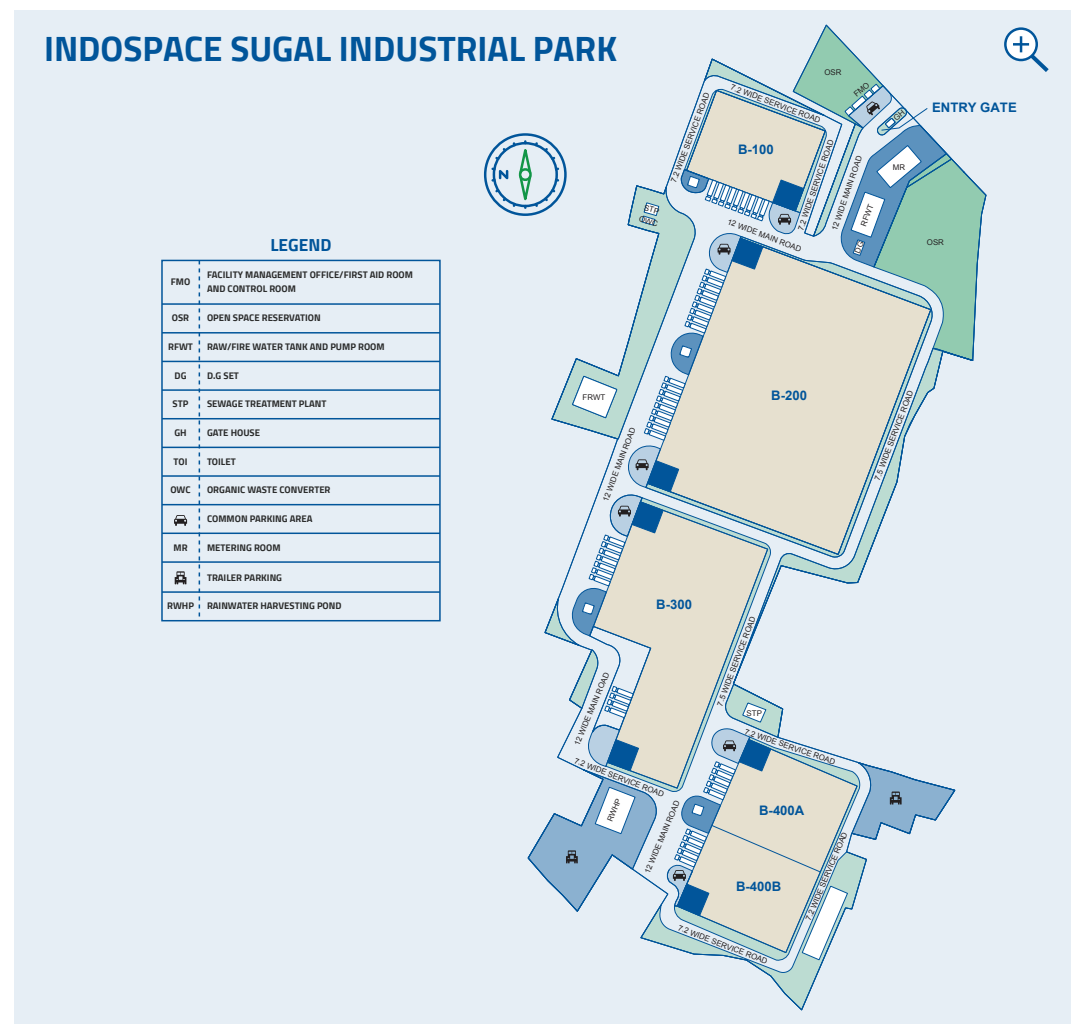
<style>
.page{position:relative;width:1085px;height:1035px;background:#fff}
.page>*{position:absolute;margin:0;border:0;box-sizing:border-box;transform-origin:0 0}
.t1{font:700 35px "Cairo";color:#01559a}
.t2{font:700 17.35px "Cairo";color:#01559a}
.t3{font:700 13.15px "Arial";color:#01559a}
.t4{font:700 9.55px/14.1px "Cairo";color:#2b2c2c}
.t5{font:7.9px/11.9px "Arial";color:#231f20}
</style>
<div class="page">
<div style="left:14px;top:11px;width:1056px;height:1013px;background:#e6eef5"></div>
<svg style="left:1005px;top:29px;width:31px;height:31px"></svg>
<div style="left:1004px;top:27px;width:34px;height:34px;border:2px solid #01559a;border-radius:50%"></div>
<hr style="left:1013px;top:43px;width:16px;height:3px;background:#01559a">
<svg style="left:1020px;top:36px;width:29px;height:36px"></svg>
<hr style="left:162px;top:303px;width:278px;height:2px;background:#01559a">
<hr style="left:162px;top:332px;width:278px;height:2px;background:#01559a">
<hr style="left:162px;top:361px;width:278px;height:1px;background:#01559a">
<hr style="left:162px;top:389px;width:278px;height:2px;background:#01559a">
<hr style="left:162px;top:418px;width:278px;height:1px;background:#01559a">
<hr style="left:162px;top:447px;width:278px;height:1px;background:#01559a">
<hr style="left:162px;top:475px;width:278px;height:2px;background:#01559a">
<hr style="left:162px;top:504px;width:278px;height:1px;background:#01559a">
<hr style="left:162px;top:532px;width:278px;height:2px;background:#01559a">
<hr style="left:162px;top:561px;width:278px;height:2px;background:#01559a">
<hr style="left:162px;top:591px;width:278px;height:2px;background:#01559a">
<svg style="left:199px;top:263px;width:1px;height:354px"></svg>
<div style="left:161px;top:260px;width:280px;height:361px;border:2px solid #01559a"></div>
<svg style="left:175px;top:571px;width:11px;height:13px"></svg>
<svg style="left:174px;top:515px;width:13px;height:11px"></svg>
<svg style="left:490px;top:25px;width:496px;height:986px"></svg>
<h1 class="t1" style="left:44px;top:29px;width:574px">INDOSPACE SUGAL INDUSTRIAL PARK</h1>
<h2 class="t2" style="left:270px;top:235px;width:63px">LEGEND</h2>
<p class="t4" style="left:207px;top:268px;width:207px">FACILITY MANAGEMENT OFFICE/FIRST AID ROOM<br>AND CONTROL ROOM</p>
<p class="t4" style="left:171px;top:275px;width:21px">FMO</p>
<p class="t4" style="left:172px;top:311px;width:19px">OSR</p>
<p class="t4" style="left:207px;top:311px;width:115px">OPEN SPACE RESERVATION</p>
<p class="t4" style="left:168px;top:340px;width:26px">RFWT</p>
<p class="t4" style="left:207px;top:340px;width:179px">RAW/FIRE WATER TANK AND PUMP ROOM</p>
<p class="t4" style="left:175px;top:368px;width:13px">DG</p>
<p class="t4" style="left:207px;top:368px;width:33px">D.G SET</p>
<p class="t4" style="left:173px;top:397px;width:17px">STP</p>
<p class="t4" style="left:207px;top:397px;width:121px">SEWAGE TREATMENT PLANT</p>
<p class="t5" style="left:644px;top:201px;width:21px;rotate:16deg">STP<br>OWC</p>
<p class="t5" style="left:582px;top:391px;width:24px">FRWT</p>
<p class="t4" style="left:174px;top:426px;width:14px">GH</p>
<p class="t4" style="left:207px;top:426px;width:55px">GATE HOUSE</p>
<p class="t4" style="left:174px;top:454px;width:15px">TOI</p>
<p class="t4" style="left:207px;top:454px;width:30px">TOILET</p>
<p class="t4" style="left:170px;top:483px;width:22px">OWC</p>
<p class="t4" style="left:207px;top:483px;width:125px">ORGANIC WASTE CONVERTER</p>
<p class="t4" style="left:207px;top:512px;width:107px">COMMON PARKING AREA</p>
<p class="t4" style="left:173px;top:540px;width:16px">MR</p>
<p class="t4" style="left:207px;top:540px;width:75px">METERING ROOM</p>
<p class="t4" style="left:207px;top:570px;width:77px">TRAILER PARKING</p>
<p class="t5" style="left:600px;top:499px;width:80px;rotate:-69deg">12 WIDE MAIN ROAD</p>
<p class="t5" style="left:824px;top:66px;width:19px">OSR</p>
<p class="t5" style="left:668px;top:180px;width:97px;rotate:-69deg">7.2 WIDE SERVICE ROAD</p>
<p class="t5" style="left:733px;top:81px;width:97px;rotate:21deg">7.2 WIDE SERVICE ROAD</p>
<p class="t5" style="left:795px;top:228px;width:97px;rotate:-71deg">7.2 WIDE SERVICE ROAD</p>
<h3 class="t3" style="left:738px;top:141px;width:37px">B-100</h3>
<p class="t5" style="left:828px;top:228px;width:80px;rotate:-71deg">12 WIDE MAIN ROAD</p>
<p class="t5" style="left:858px;top:224px;width:24px;rotate:-69deg">RFWT</p>
<p class="t5" style="left:730px;top:216px;width:80px;rotate:21deg">12 WIDE MAIN ROAD</p>
<p class="t5" style="left:893px;top:161px;width:14px">MR</p>
<h3 class="t3" style="left:771px;top:386px;width:37px">B-200</h3>
<p class="t5" style="left:871px;top:477px;width:97px;rotate:-69deg">7.5 WIDE SERVICE ROAD</p>
<p class="t4" style="left:167px;top:599px;width:28px">RWHP</p>
<p class="t4" style="left:207px;top:599px;width:136px">RAINWATER HARVESTING POND</p>
<p class="t5" style="left:571px;top:742px;width:80px;rotate:-67deg">12 WIDE MAIN ROAD</p>
<h3 class="t3" style="left:656px;top:595px;width:37px">B-300</h3>
<p class="t5" style="left:577px;top:755px;width:97px;rotate:21deg">7.2 WIDE SERVICE ROAD</p>
<p class="t5" style="left:604px;top:819px;width:26px;rotate:-67deg">RWHP</p>
<p class="t5" style="left:641px;top:871px;width:80px;rotate:-67deg">12 WIDE MAIN ROAD</p>
<p class="t5" style="left:714px;top:703px;width:97px;rotate:-69deg">7.5 WIDE SERVICE ROAD</p>
<p class="t5" style="left:746px;top:707px;width:17px">STP</p>
<p class="t5" style="left:747px;top:725px;width:97px;rotate:19deg">7.2 WIDE SERVICE ROAD</p>
<h3 class="t3" style="left:759px;top:801px;width:47px">B-400A</h3>
<h3 class="t3" style="left:736px;top:878px;width:47px">B-400B</h3>
<p class="t5" style="left:802px;top:918px;width:97px;rotate:-67deg">7.2 WIDE SERVICE ROAD</p>
<p class="t5" style="left:680px;top:922px;width:97px;rotate:21deg">7.2 WIDE SERVICE ROAD</p>
<h3 class="t3" style="left:932px;top:99px;width:86px">ENTRY GATE</h3>
<p class="t5" style="left:927px;top:236px;width:19px">OSR</p>
</div>
